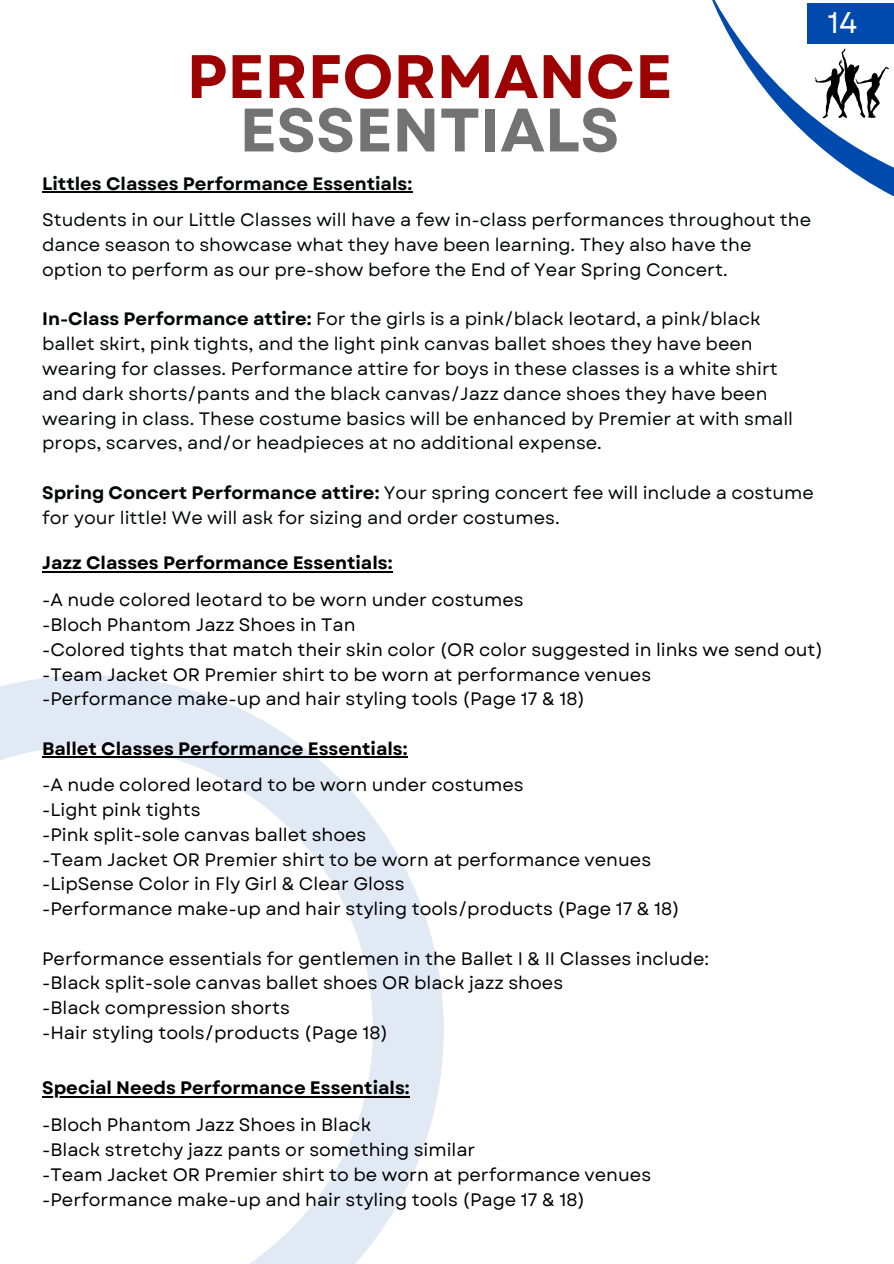
<style>
.page{position:relative;width:894px;height:1264px;background:#fff}
.page>*{position:absolute;margin:0;border:0;box-sizing:border-box;transform-origin:0 0}
.t1{font:700 61.2px "Garet";color:#9d0303}
.t2{font:700 61.2px "Garet";color:#737373}
.t3{font:30px "Garet";color:#fff}
.t4{font:18px "Garet";color:#000}
.t5{font:18px/24.8px "Garet";color:#040606}
.t6{font:700 18px "Garet";color:#000}
.t7{font:700 18px "Garet";color:#040606}
.s1{font-weight:700}
</style>
<div class="page">
<svg style="left:712px;top:0;width:181px;height:196px"></svg>
<svg style="left:0;top:675px;width:443px;height:588px"></svg>
<svg style="left:814px;top:48px;width:74px;height:70px"></svg>
<hr style="left:42px;top:191px;width:370px;height:2px;background:#040606">
<hr style="left:42px;top:571px;width:350px;height:1px;background:#000">
<hr style="left:42px;top:756px;width:365px;height:1px;background:#000">
<div style="left:807px;top:3px;width:86px;height:40px;background:#004aad"></div>
<hr style="left:42px;top:1095px;width:367px;height:2px;background:#000">
<p class="t1" style="left:187px;top:32px;width:487px">PERFORMANCE</p>
<p class="t2" style="left:239px;top:86px;width:381px">ESSENTIALS</p>
<p class="t3" style="left:827px;top:0;width:31px">14</p>
<p class="t7" style="left:42px;top:170px;width:371px">Littles Classes Performance Essentials:</p>
<p class="t5" style="left:42px;top:208px;width:770px">Students in our Little Classes will have a few in-class performances throughout the dance season to showcase what they have been learning. They also have the option to perform as our pre-show before the End of Year Spring Concert.</p>
<h1 class="t5" style="left:42px;top:307px;width:752px"><span class="s1">In-Class Performance attire:</span> For the girls is a pink/black leotard, a pink/black ballet skirt, pink tights, and the light pink canvas ballet shoes they have been wearing for classes. Performance attire for boys in these classes is a white shirt and dark shorts/pants and the black canvas/Jazz dance shoes they have been wearing in class. These costume basics will be enhanced by Premier at with small props, scarves, and/or headpieces at no additional expense.</h1>
<h1 class="t5" style="left:42px;top:480px;width:773px"><span class="s1">Spring Concert Performance attire:</span> Your spring concert fee will include a costume for your little! We will ask for sizing and order costumes.</h1>
<h2 class="t6" style="left:42px;top:550px;width:352px">Jazz Classes Performance Essentials:</h2>
<p class="t4" style="left:42px;top:587px;width:483px">-A nude colored leotard to be worn under costumes</p>
<p class="t4" style="left:42px;top:611px;width:315px">-Bloch Phantom Jazz Shoes in Tan</p>
<p class="t4" style="left:42px;top:636px;width:782px">-Colored tights that match their skin color (OR color suggested in links we send out)</p>
<h2 class="t4" style="left:42px;top:661px;width:610px">-Team Jacket OR Premier shirt to be worn at performance venues</h2>
<p class="t4" style="left:42px;top:686px;width:544px">-Performance make-up and hair styling tools (Page 17 &amp; 18)</p>
<p class="t6" style="left:42px;top:735px;width:367px">Ballet Classes Performance Essentials:</p>
<p class="t4" style="left:42px;top:772px;width:483px">-A nude colored leotard to be worn under costumes</p>
<p class="t4" style="left:42px;top:796px;width:160px">-Light pink tights</p>
<p class="t4" style="left:42px;top:821px;width:326px">-Pink split-sole canvas ballet shoes</p>
<p class="t4" style="left:42px;top:846px;width:610px">-Team Jacket OR Premier shirt to be worn at performance venues</p>
<h2 class="t4" style="left:42px;top:871px;width:364px">-LipSense Color in Fly Girl &amp; Clear Gloss</h2>
<p class="t4" style="left:42px;top:895px;width:639px">-Performance make-up and hair styling tools/products (Page 17 &amp; 18)</p>
<p class="t4" style="left:42px;top:945px;width:668px">Performance essentials for gentlemen in the Ballet I &amp; II Classes include:</p>
<p class="t4" style="left:42px;top:970px;width:522px">-Black split-sole canvas ballet shoes OR black jazz shoes</p>
<p class="t4" style="left:42px;top:994px;width:249px">-Black compression shorts</p>
<p class="t4" style="left:42px;top:1019px;width:347px">-Hair styling tools/products (Page 18)</p>
<p class="t6" style="left:42px;top:1075px;width:369px">Special Needs Performance Essentials:</p>
<p class="t4" style="left:42px;top:1111px;width:330px">-Bloch Phantom Jazz Shoes in Black</p>
<h2 class="t4" style="left:42px;top:1136px;width:435px">-Black stretchy jazz pants or something similar</h2>
<p class="t4" style="left:42px;top:1161px;width:610px">-Team Jacket OR Premier shirt to be worn at performance venues</p>
<p class="t4" style="left:42px;top:1186px;width:544px">-Performance make-up and hair styling tools (Page 17 &amp; 18)</p>
</div>
